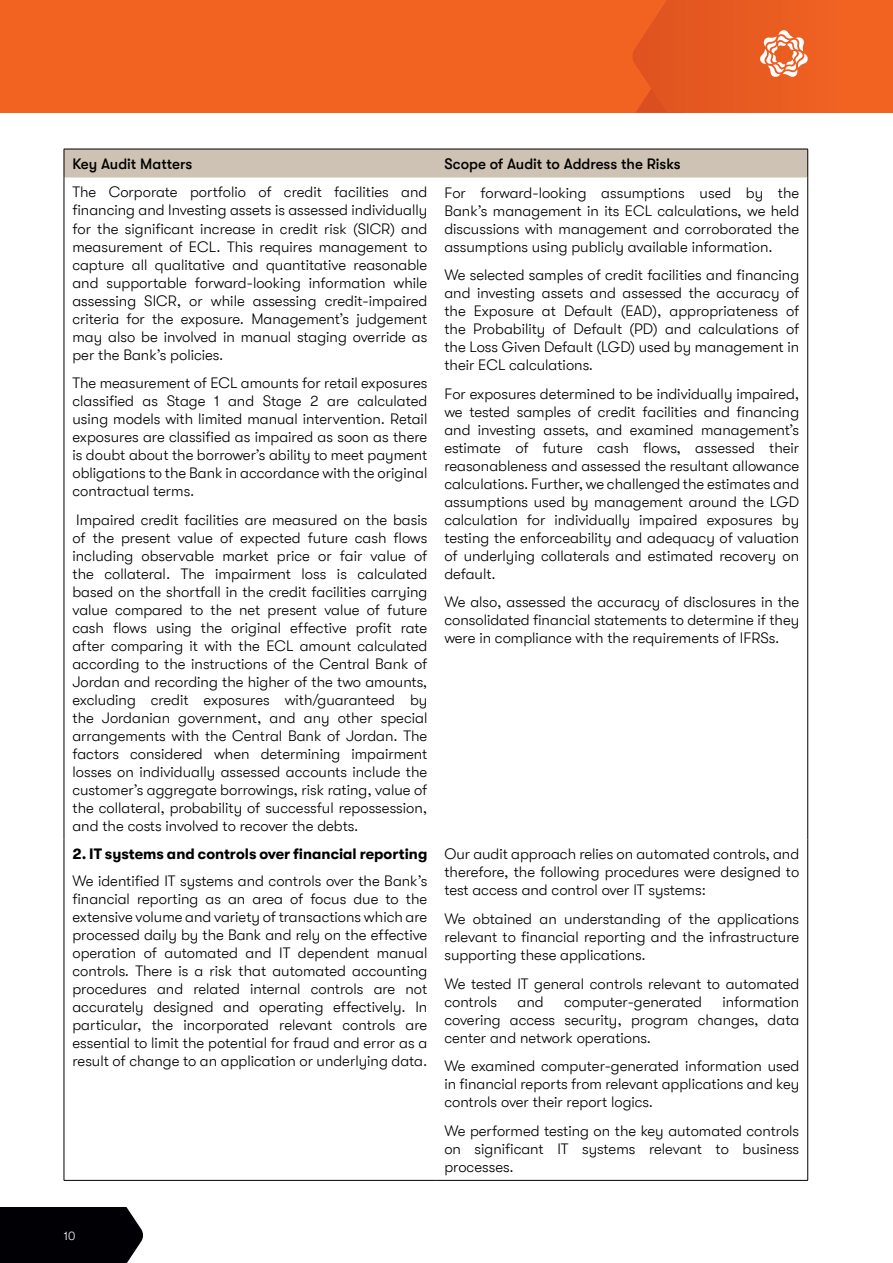
<style>
.page{position:relative;width:893px;height:1263px;background:#fff}
.page>*{position:absolute;margin:0;border:0;box-sizing:border-box;transform-origin:0 0}
.t1{font:300 15px/18px "GT Walsheim";color:#000;text-align:justify}
.t2{font:500 15px "GT Walsheim";color:#000}
.t3{font:700 15px "GT Walsheim";color:#000}
.t4{font:300 12px "GT Walsheim";color:#fff}
</style>
<div class="page">
<div style="left:0;top:1208px;width:143px;height:55px;background:#000005"></div>
<div style="left:0;top:0;width:893px;height:113px;background:#f26322"></div>
<svg style="left:632px;top:0;width:176px;height:113px"></svg>
<div style="left:64px;top:149px;width:744px;height:28px;background:#cec2b4"></div>
<hr style="left:64px;top:177px;width:1px;height:662px;background:#000">
<hr style="left:807px;top:177px;width:1px;height:662px;background:#000">
<hr style="left:64px;top:839px;width:1px;height:341px;background:#000">
<hr style="left:807px;top:839px;width:1px;height:341px;background:#000">
<hr style="left:64px;top:1180px;width:372px;height:1px;background:#000">
<hr style="left:436px;top:1180px;width:372px;height:1px;background:#000">
<p class="t2" style="left:72px;top:155px;width:121px">Key Audit Matters</p>
<p class="t2" style="left:444px;top:155px;width:238px">Scope of Audit to Address the Risks</p>
<p class="t1" style="left:72px;top:183px;width:356px">The Corporate portfolio of credit facilities and financing and Investing assets is assessed individually for the significant increase in credit risk (SICR) and measurement of ECL. This requires management to capture all qualitative and quantitative reasonable and supportable forward-looking information while assessing SICR, or while assessing credit-impaired criteria for the exposure. Management’s judgement may also be involved in manual staging override as per the Bank’s policies.</p>
<p class="t1" style="left:72px;top:374px;width:356px">The measurement of ECL amounts for retail exposures classified as Stage 1 and Stage 2 are calculated using models with limited manual intervention. Retail exposures are classified as impaired as soon as there is doubt about the borrower’s ability to meet payment obligations to the Bank in accordance with the original contractual terms.</p>
<p class="t1" style="left:72px;top:511px;width:356px">Impaired credit facilities are measured on the basis of the present value of expected future cash flows including observable market price or fair value of the collateral. The impairment loss is calculated based on the shortfall in the credit facilities carrying value compared to the net present value of future cash flows using the original effective profit rate after comparing it with the ECL amount calculated according to the instructions of the Central Bank of Jordan and recording the higher of the two amounts, excluding credit exposures with/guaranteed by the Jordanian government, and any other special arrangements with the Central Bank of Jordan. The factors considered when determining impairment losses on individually assessed accounts include the customer’s aggregate borrowings, risk rating, value of the collateral, probability of successful repossession, and the costs involved to recover the debts.</p>
<p class="t1" style="left:444px;top:183px;width:356px">For forward-looking assumptions used by the Bank’s management in its ECL calculations, we held discussions with management and corroborated the assumptions using publicly available information.</p>
<p class="t1" style="left:444px;top:266px;width:356px">We selected samples of credit facilities and financing and investing assets and assessed the accuracy of the Exposure at Default (EAD), appropriateness of the Probability of Default (PD) and calculations of the Loss Given Default (LGD) used by management in their ECL calculations.</p>
<p class="t1" style="left:444px;top:385px;width:356px">For exposures determined to be individually impaired, we tested samples of credit facilities and financing and investing assets, and examined management’s estimate of future cash flows, assessed their reasonableness and assessed the resultant allowance calculations. Further, we challenged the estimates and assumptions used by management around the LGD calculation for individually impaired exposures by testing the enforceability and adequacy of valuation of underlying collaterals and estimated recovery on default.</p>
<p class="t1" style="left:444px;top:593px;width:356px">We also, assessed the accuracy of disclosures in the consolidated financial statements to determine if they were in compliance with the requirements of IFRSs.</p>
<p class="t3" style="left:72px;top:846px;width:356px">2. IT systems and controls over financial reporting</p>
<p class="t1" style="left:72px;top:872px;width:356px">We identified IT systems and controls over the Bank’s financial reporting as an area of focus due to the extensive volume and variety of transactions which are processed daily by the Bank and rely on the effective operation of automated and IT dependent manual controls. There is a risk that automated accounting procedures and related internal controls are not accurately designed and operating effectively. In particular, the incorporated relevant controls are essential to limit the potential for fraud and error as a result of change to an application or underlying data.</p>
<p class="t1" style="left:444px;top:845px;width:356px">Our audit approach relies on automated controls, and therefore, the following procedures were designed to test access and control over IT systems:</p>
<p class="t1" style="left:444px;top:910px;width:356px">We obtained an understanding of the applications relevant to financial reporting and the infrastructure supporting these applications.</p>
<p class="t1" style="left:444px;top:974px;width:356px">We tested IT general controls relevant to automated controls</p>
<p class="t1" style="left:444px;top:992px;width:356px;text-indent:278px">information covering access security, program changes, data center and network operations.</p>
<p class="t1" style="left:444px;top:1057px;width:356px">We examined computer-generated information used in financial reports from relevant applications and key controls over their report logics.</p>
<p class="t1" style="left:444px;top:1122px;width:356px">We performed testing on the key automated controls on significant IT systems relevant to business processes.</p>
<p class="t1" style="left:518px;top:992px;width:28px">and</p>
<p class="t1" style="left:564px;top:992px;width:140px">computer-generated</p>
<p class="t4" style="left:64px;top:1229px;width:13px">10</p>
</div>
